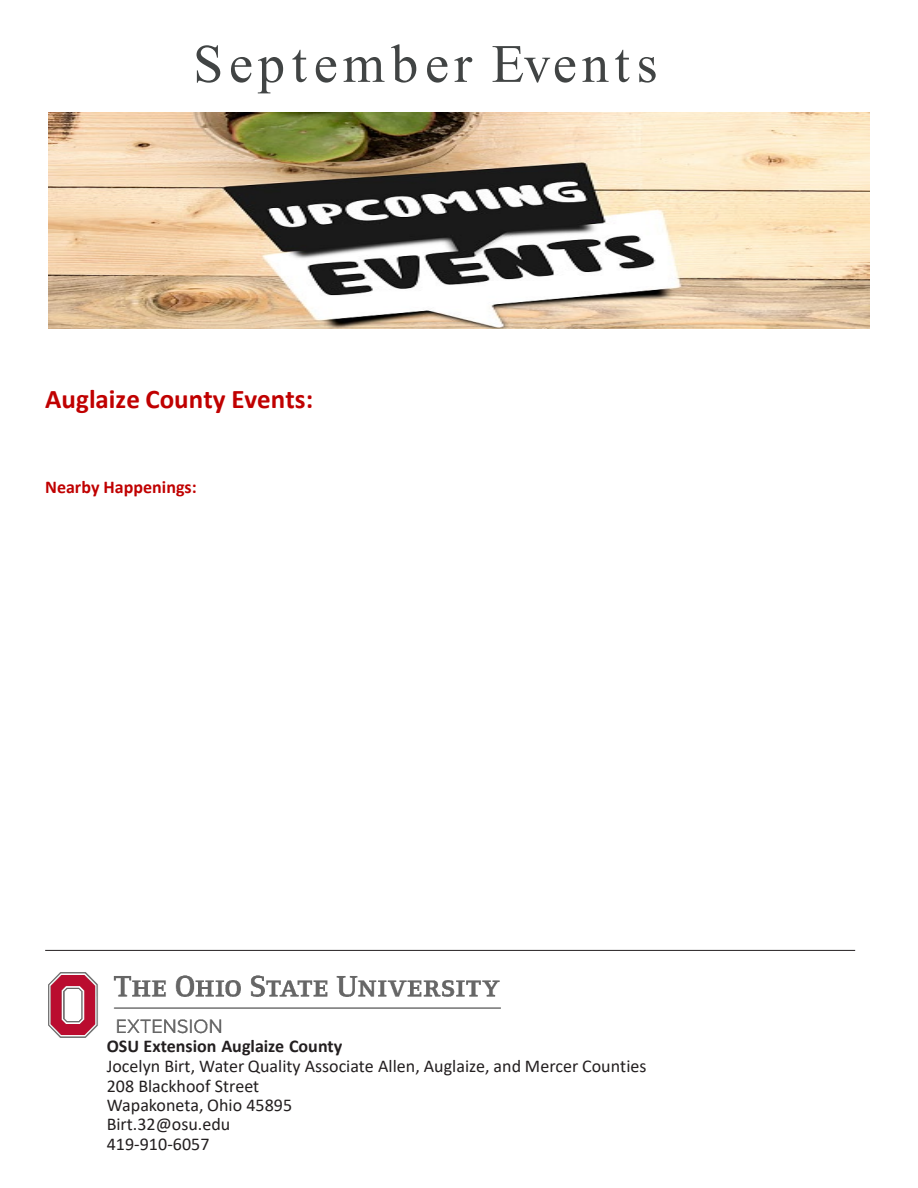
<style>
.page{position:relative;width:918px;height:1188px;background:#fff}
.page>*{position:absolute;margin:0;border:0;box-sizing:border-box;transform-origin:0 0}
.t1{font:54px "Times New Roman";letter-spacing:.105em;color:#414444}
.t2{font:700 27px "Calibri";color:#c00000}
.t3{font:18px "Calibri";color:#231f20}
.t4{font:700 18px "Calibri";color:#231f20}
.t5{font:700 18px "Calibri";color:#c00000}
</style>
<div class="page">
<hr style="left:45px;top:950px;width:810px;height:1px;background:#231f20">
<img style="left:49px;top:972px;width:452px;height:65px">
<img style="left:49px;top:112px;width:820px;height:216px">
<p class="t1" style="left:193px;top:26px;width:466px">September Events</p>
<p class="t2" style="left:45px;top:380px;width:269px">Auglaize County Events:</p>
<p class="t5" style="left:45px;top:475px;width:153px">Nearby Happenings:</p>
<p class="t4" style="left:107px;top:1034px;width:237px">OSU Extension Auglaize County</p>
<p class="t3" style="left:107px;top:1053px;width:541px">Jocelyn Birt, Water Quality Associate Allen, Auglaize, and Mercer Counties</p>
<p class="t3" style="left:107px;top:1073px;width:154px">208 Blackhoof Street</p>
<p class="t3" style="left:107px;top:1092px;width:187px">Wapakoneta, Ohio 45895</p>
<p class="t3" style="left:107px;top:1112px;width:125px">Birt.32@osu.edu</p>
<p class="t3" style="left:107px;top:1132px;width:104px">419-910-6057</p>
</div>
